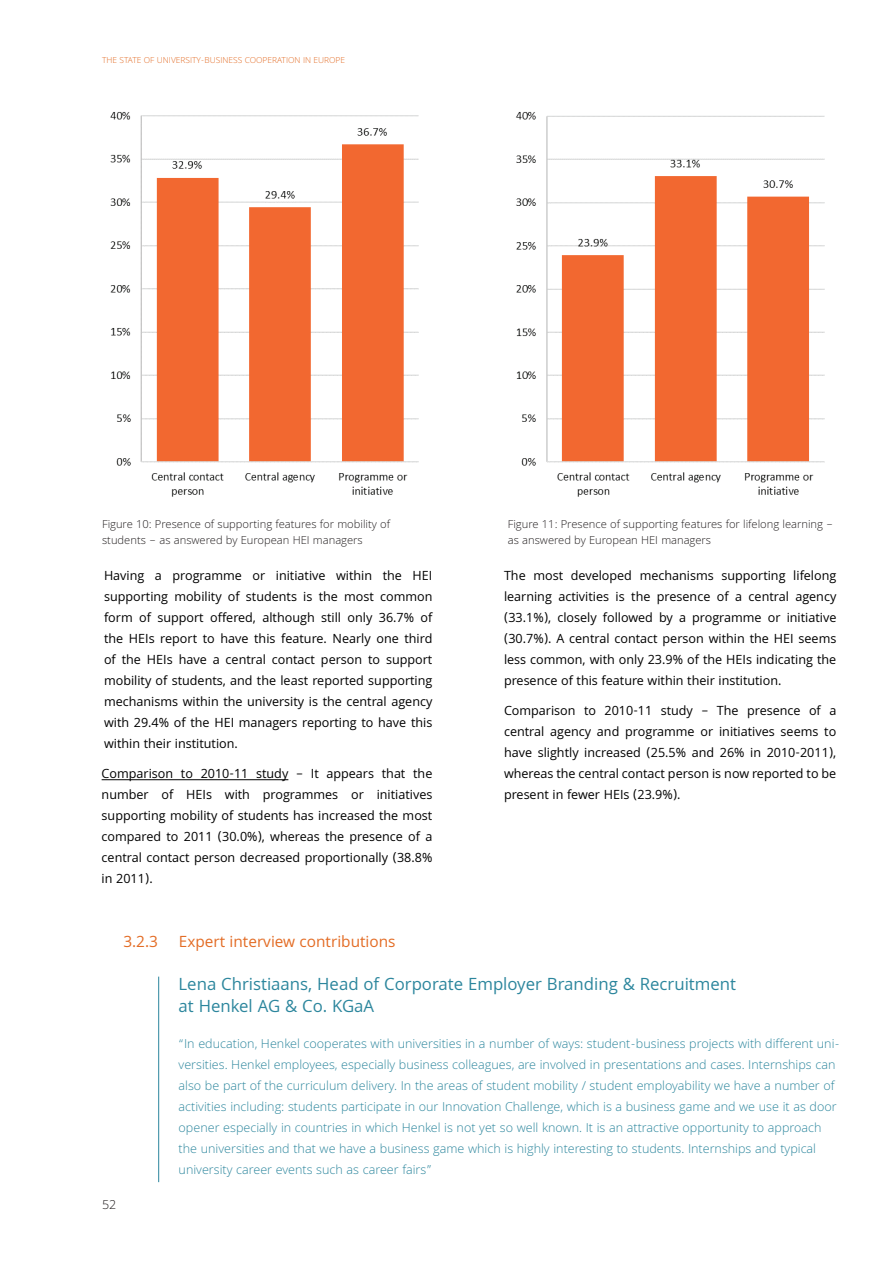
<style>
.page{position:relative;width:893px;height:1263px;background:#fff}
.page>*{position:absolute;margin:0;border:0;box-sizing:border-box;transform-origin:0 0}
.t1{font:18px/21.6px "Khula";color:#2c869d}
.t2{font:16.5px "Khula";color:#e36c25}
.t3{font:13.5px/21px "Khula";color:#000;text-align:justify}
.t4{font:300 13.5px/21px "Khula";color:#2c869d}
.t5{font:300 13.5px "Khula";color:#231f20}
.t6{font:300 12px/16.5px "Khula";color:#231f20}
.t7{font:300 9px "Khula";color:#e36c25}
</style>
<div class="page">
<hr style="left:102px;top:779px;width:186px;height:1px;background:#000">
<img style="left:110px;top:111px;width:309px;height:386px">
<img style="left:516px;top:111px;width:309px;height:386px">
<hr style="left:158px;top:976px;width:1px;height:206px;background:#2c869d">
<p class="t7" style="left:102px;top:54px;width:245px">THE STATE OF UNIVERSITY-BUSINESS COOPERATION IN EUROPE</p>
<p class="t6" style="left:102px;top:517px;width:290px">Figure 10: Presence of supporting features for mobility of students – as answered by European HEI managers</p>
<p class="t3" style="left:104px;top:565px;width:330px">Having a programme or initiative within the HEI supporting mobility of students is the most common form of support offered, although still only 36.7% of the HEIs report to have this feature. Nearly one third of the HEIs have a central contact person to support mobility of students, and the least reported supporting mechanisms within the university is the central agency with 29.4% of the HEI managers reporting to have this within their institution.</p>
<p class="t3" style="left:102px;top:762px;width:332px">Comparison to 2010-11 study – It appears that the number of HEIs with programmes or initiatives supporting mobility of students has increased the most compared to 2011 (30.0%), whereas the presence of a central contact person decreased proportionally (38.8% in 2011).</p>
<p class="t2" style="left:123px;top:931px;width:36px">3.2.3</p>
<p class="t2" style="left:179px;top:931px;width:218px">Expert interview contributions</p>
<p class="t6" style="left:508px;top:517px;width:327px">Figure 11: Presence of supporting features for lifelong learning – as answered by European HEI managers</p>
<p class="t3" style="left:504px;top:565px;width:334px">The most developed mechanisms supporting lifelong learning activities is the presence of a central agency (33.1%), closely followed by a programme or initiative (30.7%). A central contact person within the HEI seems less common, with only 23.9% of the HEIs indicating the presence of this feature within their institution.</p>
<p class="t3" style="left:504px;top:700px;width:334px">Comparison to 2010-11 study – The presence of a central agency and programme or initiatives seems to have slightly increased (25.5% and 26% in 2010-2011), whereas the central contact person is now reported to be present in fewer HEIs (23.9%).</p>
<p class="t5" style="left:102px;top:1196px;width:16px">52</p>
<h1 class="t1" style="left:179px;top:973px;width:559px">Lena Christiaans, Head of Corporate Employer Branding &amp; Recruitment at Henkel AG &amp; Co. KGaA</h1>
<p class="t4" style="left:179px;top:1034px;width:663px">“In education, Henkel cooperates with universities in a number of ways: student-business projects with different uni&shy;versities. Henkel employees, especially business colleagues, are involved in presentations and cases. Internships can also be part of the curriculum delivery. In the areas of student mobility / student employability we have a number of activities including: students participate in our Innovation Challenge, which is a business game and we use it as door opener especially in countries in which Henkel is not yet so well known. It is an attractive opportunity to approach the universities and that we have a business game which is highly interesting to students. Internships and typical university career events such as career fairs”</p>
</div>
